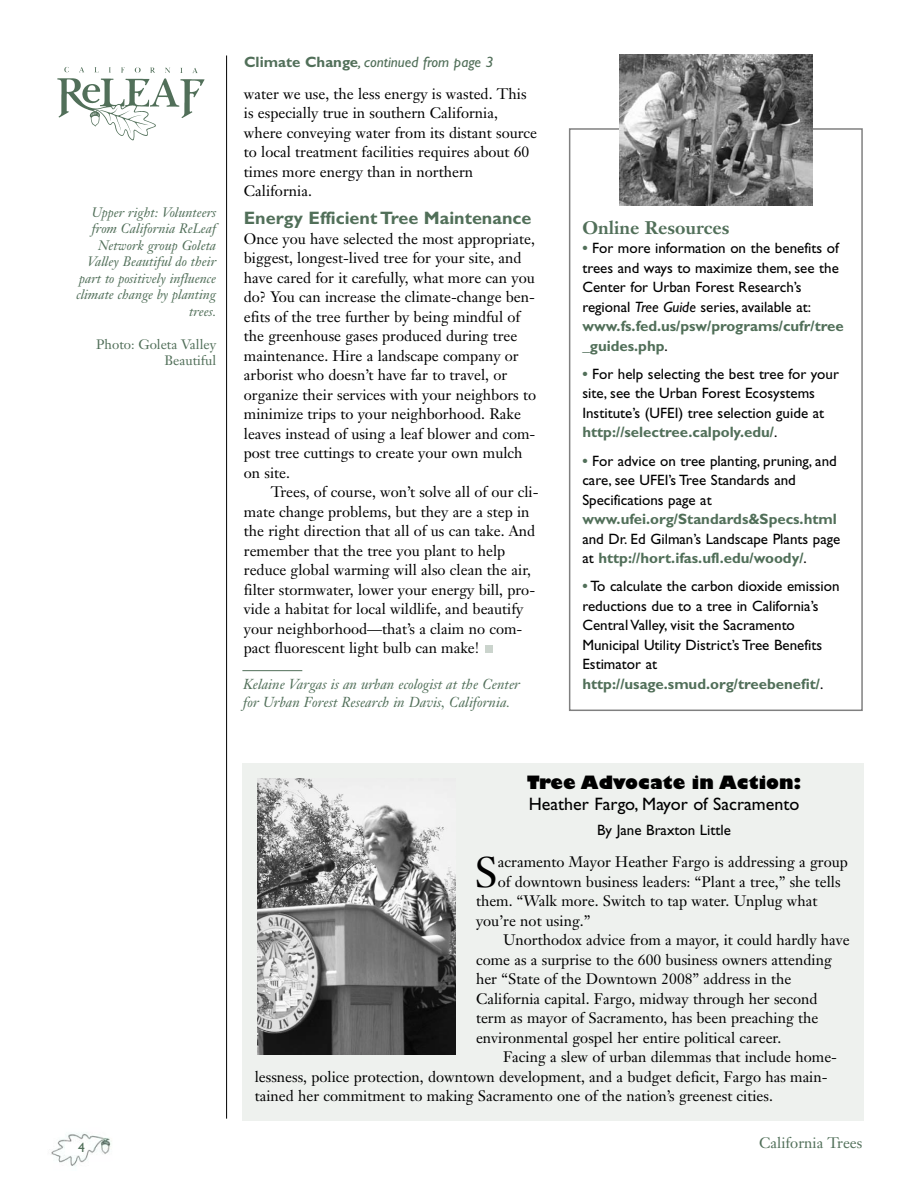
<style>
.page{position:relative;width:918px;height:1188px;background:#fff}
.page>*{position:absolute;margin:0;border:0;box-sizing:border-box;transform-origin:0 0}
.t1{font:42.3px "Janson Text";color:#000}
.t2{font:700 18px "Gill Sans";color:#516f59}
.t3{font:18px "Gill Sans";color:#000}
.t4{font:800 18px "Gill Sans";color:#000}
.t5{font:700 18px "Janson Text";color:#516f59}
.t6{font:15px/19.5px "Janson Text";color:#000}
.t7{font:15px/19.5px "Gill Sans";color:#000}
.t8{font:700 15px "Gill Sans";color:#516f59}
.t9{font:italic 15px "Gill Sans";color:#516f59}
.t10{font:15px "Janson Text";color:#516f59}
.t11{font:italic 14.25px/18px "Janson Text";color:#516f59}
.t12{font:italic 13.5px/16.5px "Janson Text";color:#516f59;text-align:right}
.t13{font:13.5px/16.5px "Janson Text";color:#516f59;text-align:right}
.t14{font:13.5px "Gill Sans";color:#516f59}
.s1{font-weight:700;font-style:normal}
.s2{font-weight:700;color:#516f59}
.s3{font-style:italic}
</style>
<div class="page">
<div style="left:569px;top:128px;width:294px;height:583px;border:2px solid #808080"></div>
<img style="left:619px;top:54px;width:193px;height:151px">
<hr style="left:226px;top:56px;width:1px;height:1063px;background:#000">
<img style="left:51px;top:1133px;width:60px;height:33px">
<img style="left:57px;top:67px;width:148px;height:74px">
<div style="left:485px;top:646px;width:8px;height:7px;background:#cbd4cd"></div>
<hr style="left:242px;top:670px;width:60px;height:1px;background:#516f59">
<div style="left:243px;top:763px;width:621px;height:357px;background:#eef1ee"></div>
<img style="left:257px;top:778px;width:198px;height:277px">
<p class="t12" style="left:76px;top:205px;width:141px">Upper right: Volunteers from California ReLeaf<br>Network group Goleta<br>Valley Beautiful do their part to positively influence climate change by planting trees.</p>
<p class="t13" style="left:96px;top:337px;width:122px">Photo: Goleta Valley<br>Beautiful</p>
<p class="t9" style="left:244px;top:57px;width:251px"><span class="s1">Climate Change</span>, continued from page 3</p>
<p class="t6" style="left:244px;top:85px;width:295px">water we use, the less energy is wasted. This is especially true in southern California, where conveying water from its distant source to local treatment facilities requires about 60 times more energy than in northern California.</p>
<p class="t2" style="left:244px;top:212px;width:289px">Energy Efficient Tree Maintenance</p>
<p class="t6" style="left:244px;top:230px;width:294px">Once you have selected the most appropriate, biggest, longest-lived tree for your site, and have cared for it carefully, what more can you do? You can increase the climate-change ben&shy;efits of the tree further by being mindful of the greenhouse gases produced during tree maintenance. Hire a landscape company or arborist who doesn’t have far to travel, or organize their services with your neighbors to minimize trips to your neighborhood. Rake leaves instead of using a leaf blower and com&shy;post tree cuttings to create your own mulch on site.</p>
<p class="t6" style="left:244px;top:484px;width:296px;text-indent:27px">Trees, of course, won’t solve all of our cli&shy;mate change problems, but they are a step in the right direction that all of us can take. And remember that the tree you plant to help reduce global warming will also clean the air, filter stormwater, lower your energy bill, pro&shy;vide a habitat for local wildlife, and beautify your neighborhood—that’s a claim no com&shy;pact fluorescent light bulb can make!</p>
<p class="t11" style="left:243px;top:677px;width:278px">Kelaine Vargas is an urban ecologist at the Center for Urban Forest Research in Davis, California.</p>
<p class="t5" style="left:582px;top:220px;width:149px">Online Resources</p>
<p class="t7" style="left:582px;top:240px;width:263px"><span class="s2">•</span> For more information on the benefits of trees and ways to maximize them, see the Center for Urban Forest Research’s regional <span class="s3">Tree Guide</span> series, available at: <span class="s2">www.fs.fed.us/psw/programs/cufr/tree _guides.php</span>.</p>
<p class="t7" style="left:582px;top:366px;width:258px"><span class="s2">•</span> For help selecting the best tree for your site, see the Urban Forest Ecosystems Institute’s (UFEI) tree selection guide at <span class="s2">http://selectree.calpoly.edu/</span>.</p>
<p class="t7" style="left:582px;top:452px;width:256px"><span class="s2">•</span> For advice on tree planting, pruning, and care, see UFEI’s Tree Standards and<br>Specifications page at</p>
<p class="t8" style="left:582px;top:514px;width:256px">www.ufei.org/Standards&amp;Specs.html</p>
<p class="t7" style="left:582px;top:530px;width:259px">and Dr. Ed Gilman’s Landscape Plants page at <span class="s2">http://hort.ifas.ufl.edu/woody/</span>.</p>
<p class="t7" style="left:582px;top:578px;width:259px"><span class="s2">•</span> To calculate the carbon dioxide emission reductions due to a tree in California’s Central Valley, visit the Sacramento Municipal Utility District’s Tree Benefits Estimator at <span class="s2">http://usage.smud.org/treebenefit/</span>.</p>
<p class="t14" style="left:78px;top:1143px;width:8px">4</p>
<p class="t4" style="left:527px;top:775px;width:275px">Tree Advocate in Action:</p>
<p class="t3" style="left:529px;top:798px;width:272px">Heather Fargo, Mayor of Sacramento</p>
<p class="t7" style="left:597px;top:822px;width:135px">By Jane Braxton Little</p>
<h1 class="t1" style="left:474px;top:855px;width:25px">S</h1>
<p class="t6" style="left:498px;top:854px;width:352px">acramento Mayor Heather Fargo is addressing a group</p>
<p class="t6" style="left:498px;top:873px;width:344px">of downtown business leaders: “Plant a tree,” she tells</p>
<p class="t6" style="left:476px;top:893px;width:343px">them. “Walk more. Switch to tap water. Unplug what</p>
<p class="t6" style="left:476px;top:912px;width:116px">you’re not using.”</p>
<p class="t6" style="left:503px;top:932px;width:348px">Unorthodox advice from a mayor, it could hardly have</p>
<p class="t6" style="left:476px;top:951px;width:357px">come as a surprise to the 600 business owners attending</p>
<p class="t6" style="left:476px;top:971px;width:317px">her “State of the Downtown 2008” address in the</p>
<p class="t6" style="left:476px;top:990px;width:343px">California capital. Fargo, midway through her second</p>
<p class="t6" style="left:476px;top:1010px;width:344px">term as mayor of Sacramento, has been preaching the</p>
<p class="t6" style="left:476px;top:1029px;width:307px">environmental gospel her entire political career.</p>
<p class="t6" style="left:503px;top:1049px;width:336px">Facing a slew of urban dilemmas that include home-</p>
<p class="t6" style="left:255px;top:1068px;width:574px">lessness, police protection, downtown development, and a budget deficit, Fargo has main-</p>
<p class="t6" style="left:255px;top:1088px;width:520px">tained her commitment to making Sacramento one of the nation’s greenest cities.</p>
<p class="t10" style="left:759px;top:1137px;width:105px">California Trees</p>
</div>
